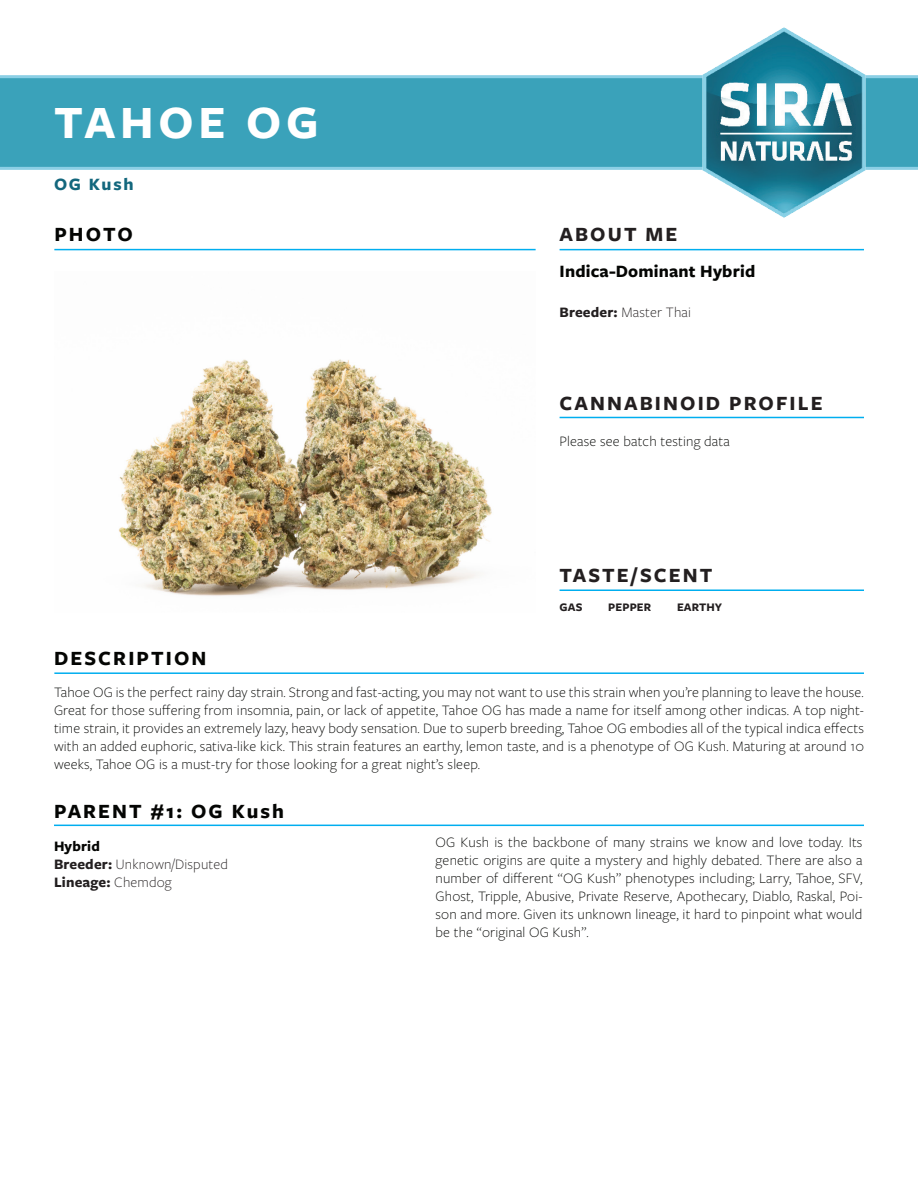
<style>
.page{position:relative;width:918px;height:1188px;background:#fff}
.page>*{position:absolute;margin:0;border:0;box-sizing:border-box;transform-origin:0 0}
.t1{font:700 48px "Freight Sans Pro";letter-spacing:.1em;color:#fff}
.t2{font:700 21px "Freight Sans Pro";letter-spacing:.1em;color:#231f20}
.t3{font:700 21px "Freight Sans Pro";letter-spacing:.1em;color:#040503}
.t4{font:700 18px "Freight Sans Pro";letter-spacing:.01em;color:#040503}
.t5{font:700 18px "Freight Sans Pro";letter-spacing:.1em;color:#13677d}
.t6{font:300 15px/18px "Freight Sans Pro";letter-spacing:.01em;color:#040503;text-align:justify}
.t7{font:300 15px "Freight Sans Pro";letter-spacing:.01em;color:#231f20}
.t8{font:700 15px "Freight Sans Pro";letter-spacing:.01em;color:#231f20}
.t9{font:700 15px "Freight Sans Pro";letter-spacing:.01em;color:#040503}
.t10{font:700 12px "Freight Sans Pro";letter-spacing:.01em;color:#231f20}
.s1{font-weight:700}
.s2{font-weight:300}
</style>
<div class="page">
<hr style="left:54px;top:249px;width:482px;height:1px;background:#00aeef">
<hr style="left:560px;top:249px;width:304px;height:1px;background:#00aeef">
<hr style="left:560px;top:417px;width:304px;height:1px;background:#00aeef">
<hr style="left:54px;top:672px;width:810px;height:2px;background:#00aeef">
<img style="left:118px;top:359px;width:374px;height:237px">
<hr style="left:560px;top:590px;width:304px;height:1px;background:#00aeef">
<hr style="left:54px;top:825px;width:810px;height:1px;background:#00aeef">
<svg style="left:0;top:75px;width:918px;height:95px;background:#3fa5bc"></svg>
<img style="left:680px;top:27px;width:208px;height:191px">
<p class="t1" style="left:54px;top:89px;width:266px">TAHOE OG</p>
<p class="t5" style="left:54px;top:172px;width:81px">OG Kush</p>
<p class="t3" style="left:54px;top:220px;width:80px">PHOTO</p>
<p class="t2" style="left:560px;top:220px;width:119px">ABOUT ME</p>
<p class="t4" style="left:560px;top:259px;width:197px">Indica-Dominant Hybrid</p>
<p class="t7" style="left:560px;top:302px;width:133px"><span class="s1">Breeder:</span> Master Thai</p>
<p class="t2" style="left:560px;top:388px;width:265px">CANNABINOID PROFILE</p>
<p class="t6" style="left:560px;top:431px;width:172px">Please see batch testing data</p>
<p class="t2" style="left:560px;top:561px;width:154px">TASTE/SCENT</p>
<p class="t10" style="left:560px;top:599px;width:24px">GAS</p>
<p class="t10" style="left:608px;top:599px;width:44px">PEPPER</p>
<p class="t10" style="left:677px;top:599px;width:47px">EARTHY</p>
<p class="t3" style="left:54px;top:643px;width:154px">DESCRIPTION</p>
<p class="t6" style="left:54px;top:683px;width:812px">Tahoe OG is the perfect rainy day strain. Strong and fast-acting, you may not want to use this strain when you’re planning to leave the house.<br>Great for those suffering from insomnia, pain, or lack of appetite, Tahoe OG has made a name for itself among other indicas. A top night&shy;time strain, it provides an extremely lazy, heavy body sensation. Due to superb breeding, Tahoe OG embodies all of the typical indica effects with an added euphoric, sativa-like kick. This strain features an earthy, lemon taste, and is a phenotype of OG Kush. Maturing at around 10 weeks, Tahoe OG is a must-try for those looking for a great night’s sleep.</p>
<p class="t3" style="left:54px;top:797px;width:232px">PARENT #1: OG Kush</p>
<p class="t9" style="left:54px;top:835px;width:47px">Hybrid</p>
<p class="t7" style="left:54px;top:854px;width:175px"><span class="s1">Breeder:</span> Unknown/Disputed</p>
<p class="t8" style="left:54px;top:871px;width:119px">Lineage: <span class="s2">Chemdog</span></p>
<p class="t6" style="left:436px;top:833px;width:428px">OG Kush is the backbone of many strains we know and love today. Its genetic origins are quite a mystery and highly debated. There are also a number of different “OG Kush” phenotypes including; Larry, Tahoe, SFV, Ghost, Tripple, Abusive, Private Reserve, Apothecary, Diablo, Raskal, Poi&shy;son and more. Given its unknown lineage, it hard to pinpoint what would be the “original OG Kush”.</p>
</div>
